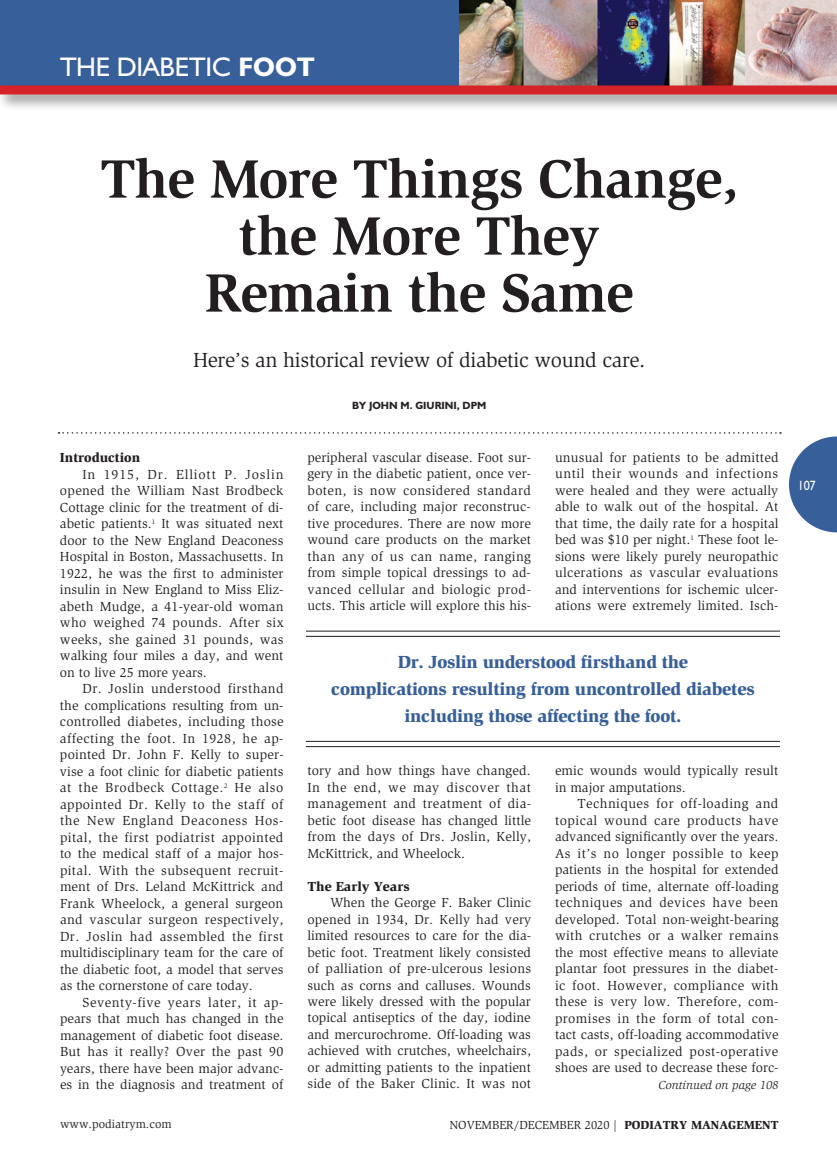
<style>
.page{position:relative;width:837px;height:1161px;background:#fff}
.page>*{position:absolute;margin:0;border:0;box-sizing:border-box;transform-origin:0 0}
.t1{font:700 55.5px/57px "Slimbach";letter-spacing:-.015em;color:#231f20;text-align:center}
.t2{font:27px "Humanist 521 BT";letter-spacing:-.01em;color:#fff}
.t3{font:21px "Slimbach";letter-spacing:-.015em;color:#231f20}
.t4{font:900 18px/27px "Slimbach";letter-spacing:-.015em;color:#375f99;text-align:center}
.t5{font:13.5px/16.5px "Slimbach";color:#231f20;text-align:justify}
.t6{font:900 13.5px "Slimbach";color:#231f20}
.t7{font:13.5px "Humanist 521 BT";color:#fff;scale:.9 1}
.t8{font:12px "Slimbach";color:#231f20}
.t9{font:italic 12px "Slimbach";color:#231f20}
.t10{font:700 10.5px "Humanist 521 BT";color:#231f20}
.s1{font-weight:700}
.s2{font-weight:900}
</style>
<div class="page">
<svg style="left:789px;top:436px;width:48px;height:96px"></svg>
<svg style="left:58px;top:432px;width:723px;height:2px"></svg>
<hr style="left:306px;top:631px;width:474px;height:1px;background:#231f20">
<hr style="left:306px;top:636px;width:474px;height:1px;background:#231f20">
<hr style="left:306px;top:741px;width:474px;height:1px;background:#231f20">
<hr style="left:306px;top:746px;width:474px;height:1px;background:#231f20">
<div style="left:0;top:0;width:837px;height:88px;background:#375f99"></div>
<img style="left:459px;top:0;width:378px;height:82px">
<div style="left:0;top:82px;width:837px;height:29px;background:#231f20;opacity:.5"></div>
<div style="left:0;top:86px;width:837px;height:8px;background:#d62229"></div>
<h2 class="t2" style="left:60px;top:50px;width:256px">THE DIABETIC <span class="s1">FOOT</span></h2>
<h1 class="t1" style="left:100px;top:150px;width:639px">The More Things Change, the More They<br>Remain the Same</h1>
<h3 class="t3" style="left:193px;top:348px;width:454px">Here’s an historical review of diabetic wound care.</h3>
<p class="t6" style="left:60px;top:449px;width:82px">Introduction</p>
<p class="t5" style="left:60px;top:466px;width:225px;text-indent:23px">In 1915, Dr. Elliott P. Joslin opened the William Nast Brodbeck Cottage clinic for the treatment of di&shy;abetic patients.<sup>1</sup> It was situated next door to the New England Deaconess Hospital in Boston, Massachusetts. In 1922, he was the first to administer insulin in New England to Miss Eliz&shy;abeth Mudge, a 41-year-old woman who weighed 74 pounds. After six weeks, she gained 31 pounds, was walking four miles a day, and went on to live 25 more years.</p>
<p class="t5" style="left:60px;top:681px;width:225px;text-indent:23px">Dr. Joslin understood firsthand the complications resulting from un&shy;controlled diabetes, including those affecting the foot. In 1928, he ap&shy;pointed Dr. John F. Kelly to super&shy;vise a foot clinic for diabetic patients at the Brodbeck Cottage.<sup>2</sup> He also appointed Dr. Kelly to the staff of the New England Deaconess Hos&shy;pital, the first podiatrist appointed to the medical staff of a major hos&shy;pital. With the subsequent recruit&shy;ment of Drs. Leland McKittrick and Frank Wheelock, a general surgeon and vascular surgeon respectively, Dr. Joslin had assembled the first multidisciplinary team for the care of the diabetic foot, a model that serves as the cornerstone of care today.</p>
<p class="t5" style="left:60px;top:994px;width:225px;text-indent:23px">Seventy-five years later, it ap&shy;pears that much has changed in the management of diabetic foot disease.<br>But has it really? Over the past 90 years, there have been major advanc&shy;es in the diagnosis and treatment of</p>
<p class="t10" style="left:352px;top:398px;width:136px">BY JOHN M. GIURINI, DPM</p>
<p class="t5" style="left:307px;top:449px;width:225px">peripheral vascular disease. Foot sur&shy;gery in the diabetic patient, once ver&shy;boten, is now considered standard of care, including major reconstruc&shy;tive procedures. There are now more wound care products on the market than any of us can name, ranging from simple topical dressings to ad&shy;vanced cellular and biologic prod&shy;ucts. This article will explore this his-</p>
<p class="t5" style="left:555px;top:449px;width:225px">unusual for patients to be admitted until their wounds and infections were healed and they were actually able to walk out of the hospital. At that time, the daily rate for a hospital bed was $10 per night.<sup>1</sup> These foot le&shy;sions were likely purely neuropathic ulcerations as vascular evaluations and interventions for ischemic ulcer&shy;ations were extremely limited. Isch-</p>
<h3 class="t4" style="left:331px;top:648px;width:425px">Dr. Joslin understood firsthand the<br>complications resulting from uncontrolled diabetes including those affecting the foot.</h3>
<p class="t5" style="left:307px;top:762px;width:225px">tory and how things have changed.<br>In the end, we may discover that management and treatment of dia&shy;betic foot disease has changed little from the days of Drs. Joslin, Kelly, McKittrick, and Wheelock.</p>
<p class="t6" style="left:307px;top:878px;width:104px">The Early Years</p>
<p class="t5" style="left:307px;top:894px;width:225px;text-indent:23px">When the George F. Baker Clinic opened in 1934, Dr. Kelly had very limited resources to care for the dia&shy;betic foot. Treatment likely consisted of palliation of pre-ulcerous lesions such as corns and calluses. Wounds were likely dressed with the popular topical antiseptics of the day, iodine and mercurochrome. Off-loading was achieved with crutches, wheelchairs, or admitting patients to the inpatient side of the Baker Clinic. It was not</p>
<p class="t5" style="left:555px;top:762px;width:225px">emic wounds would typically result in major amputations.</p>
<p class="t5" style="left:555px;top:795px;width:225px;text-indent:23px">Techniques for off-loading and topical wound care products have advanced significantly over the years.<br>As it’s no longer possible to keep patients in the hospital for extended periods of time, alternate off-loading techniques and devices have been developed. Total non-weight-bearing with crutches or a walker remains the most effective means to alleviate plantar foot pressures in the diabet&shy;ic foot. However, compliance with these is very low. Therefore, com&shy;promises in the form of total con&shy;tact casts, off-loading accommodative pads, or specialized post-operative shoes are used to decrease these forc-</p>
<p class="t9" style="left:659px;top:1078px;width:121px">Continued on page 108</p>
<p class="t8" style="left:60px;top:1117px;width:113px">www.podiatrym.com</p>
<p class="t8" style="left:449px;top:1118px;width:331px">NOVEMBER/DECEMBER 2020 | <span class="s2">PODIATRY MANAGEMENT</span></p>
<p class="t7" style="left:798px;top:477px;width:21px">107</p>
</div>
